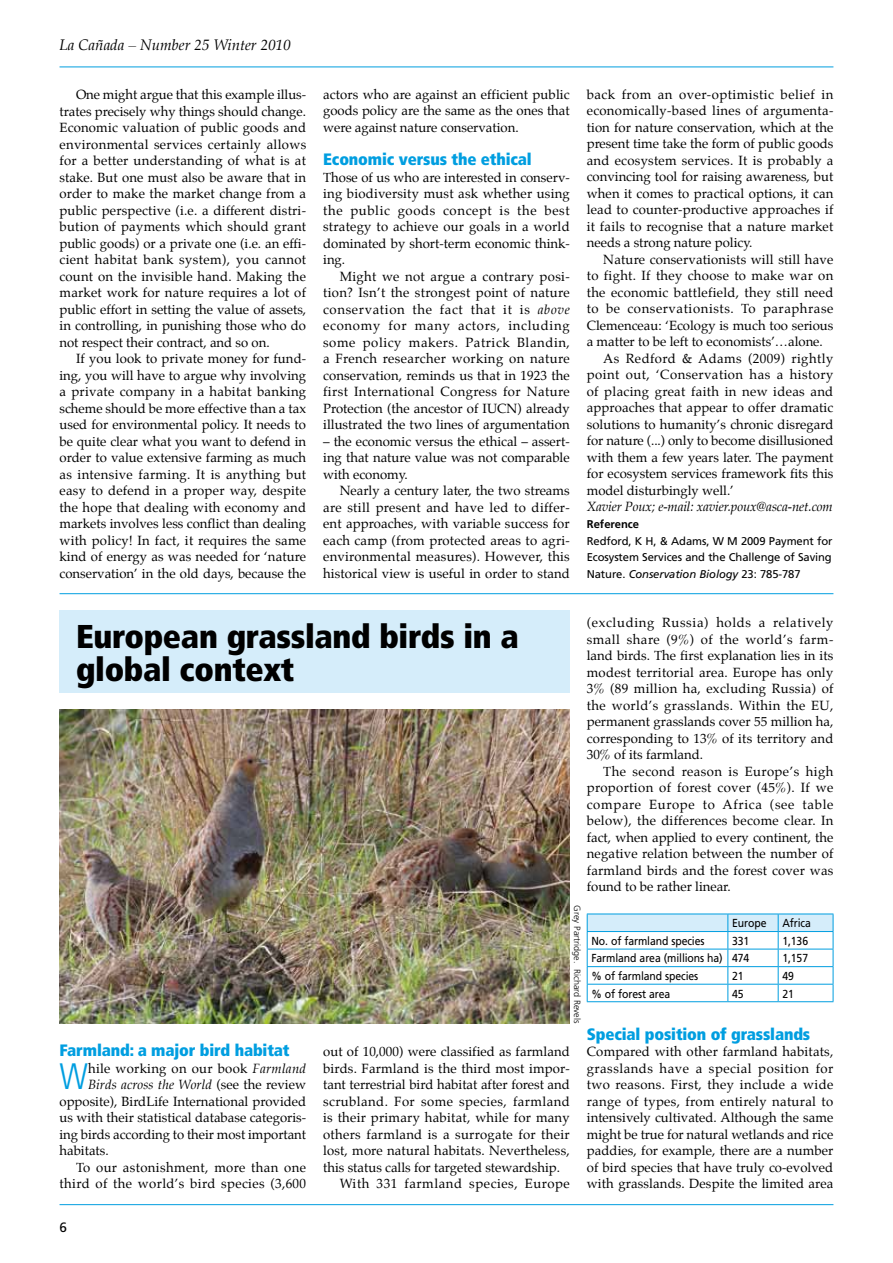
<style>
.page{position:relative;width:893px;height:1263px;background:#fff}
.page>*{position:absolute;margin:0;border:0;box-sizing:border-box;transform-origin:0 0}
.t1{font:300 condensed 36.75px "Frutiger";color:#009ee0}
.t2{font:900 condensed 33px/33px "Frutiger";letter-spacing:-.01em;color:#000}
.t3{font:900 condensed 16.5px "Frutiger";letter-spacing:-.01em;color:#009ee0}
.t4{font:italic 15px "Palatino";color:#000}
.t5{font:13.5px "Frutiger";color:#000}
.t6{font:13.2px/16.5px "Palatino";letter-spacing:.005em;color:#000;text-align:justify}
.t7{font:13.2px "Palatino";letter-spacing:.025em;color:#000}
.t8{font:italic 13.2px "Palatino";letter-spacing:-.01em;color:#000}
.t9{font:13.2px "Palatino";letter-spacing:.035em;color:#000}
.t10{font:13.2px "Palatino";letter-spacing:.045em;color:#000}
.t11{font:13.2px "Palatino";letter-spacing:.04em;color:#000}
.t12{font:13.2px "Palatino";letter-spacing:.03em;color:#000}
.t13{font:11.7px "Frutiger";letter-spacing:-.01em;color:#000;scale:.9 1}
.t14{font:11.25px/16.5px "Frutiger";letter-spacing:-.01em;color:#000;text-align:justify}
.t15{font:700 11.25px "Frutiger";color:#000}
.t16{font:300 9px "Frutiger";color:#000}
.s1{font-style:italic}
.s2{font-style:normal}
</style>
<div class="page">
<hr style="left:60px;top:1204px;width:773px;height:1px;background:#009ee0">
<hr style="left:60px;top:67px;width:773px;height:1px;background:#009ee0">
<div style="left:60px;top:610px;width:510px;height:83px;background:#d5edfa"></div>
<svg style="left:587px;top:914px;width:247px;height:87px"></svg>
<hr style="left:587px;top:1001px;width:141px;height:1px;background:#009ee0">
<hr style="left:728px;top:1001px;width:50px;height:1px;background:#009ee0">
<hr style="left:778px;top:1001px;width:55px;height:1px;background:#009ee0">
<img style="left:60px;top:710px;width:510px;height:313px">
<hr style="left:60px;top:593px;width:773px;height:1px;background:#009ee0">
<p class="t4" style="left:60px;top:32px;width:233px">La Cañada – Number 25 Winter 2010</p>
<p class="t6" style="left:60px;top:86px;width:248px;text-indent:17px">One might argue that this example illus&shy;trates precisely why things should change.<br>Economic valuation of public goods and environmental services certainly allows for a better understanding of what is at stake. But one must also be aware that in order to make the market change from a public perspective (i.e. a different distri&shy;bution of payments which should grant public goods) or a private one (i.e. an effi&shy;cient habitat bank system), you cannot count on the invisible hand. Making the market work for nature requires a lot of public effort in setting the value of assets, in controlling, in punishing those who do not respect their contract, and so on.</p>
<p class="t6" style="left:60px;top:350px;width:248px;text-indent:17px">If you look to private money for fund&shy;ing, you will have to argue why involving a private company in a habitat banking scheme should be more effective than a tax used for environmental policy. It needs to be quite clear what you want to defend in order to value extensive farming as much as intensive farming. It is anything but easy to defend in a proper way, despite the hope that dealing with economy and markets involves less conflict than dealing with policy! In fact, it requires the same kind of energy as was needed for ‘nature conservation’ in the old days, because the</p>
<p class="t6" style="left:323px;top:86px;width:248px">actors who are against an efficient public goods policy are the same as the ones that were against nature conservation.</p>
<p class="t3" style="left:323px;top:149px;width:210px">Economic versus the ethical</p>
<p class="t6" style="left:323px;top:169px;width:248px">Those of us who are interested in conserv&shy;ing biodiversity must ask whether using the public goods concept is the best strategy to achieve our goals in a world dominated by short-term economic think&shy;ing.</p>
<p class="t6" style="left:323px;top:268px;width:248px;text-indent:17px">Might we not argue a contrary posi&shy;tion? Isn’t the strongest point of nature conservation the fact that it is <span class="s1">above </span>economy for many actors, including some policy makers. Patrick Blandin, a French researcher working on nature conservation, reminds us that in 1923 the first International Congress for Nature Protection (the ancestor of IUCN) already illustrated the two lines of argumentation</p>
<p class="t6" style="left:323px;top:433px;width:248px">– the economic versus the ethical – assert&shy;ing that nature value was not comparable with economy.</p>
<p class="t6" style="left:323px;top:482px;width:248px;text-indent:16px">Nearly a century later, the two streams are still present and have led to differ&shy;ent approaches, with variable success for each camp (from protected areas to agri&shy;environmental measures). However, this historical view is useful in order to stand</p>
<p class="t6" style="left:587px;top:86px;width:248px">back from an over-optimistic belief in economically-based lines of argumenta&shy;tion for nature conservation, which at the present time take the form of public goods and ecosystem services. It is probably a convincing tool for raising awareness, but when it comes to practical options, it can lead to counter-productive approaches if it fails to recognise that a nature market needs a strong nature policy.</p>
<p class="t6" style="left:603px;top:251px;width:232px">Nature conservationists will still have</p>
<p class="t7" style="left:587px;top:265px;width:248px">to fight. If they choose to make war on</p>
<p class="t7" style="left:587px;top:281px;width:248px">the economic battlefield, they still need</p>
<p class="t10" style="left:587px;top:298px;width:248px">to be conservationists. To paraphrase</p>
<p class="t6" style="left:587px;top:317px;width:248px">Clemenceau: ‘Ecology is much too serious</p>
<p class="t6" style="left:587px;top:334px;width:238px">a matter to be left to economists’…alone.</p>
<p class="t12" style="left:603px;top:347px;width:232px">As Redford &amp; Adams (2009) rightly</p>
<p class="t9" style="left:587px;top:364px;width:248px">point out, ‘Conservation has a history</p>
<p class="t7" style="left:587px;top:380px;width:248px">of placing great faith in new ideas and</p>
<p class="t6" style="left:587px;top:400px;width:248px">approaches that appear to offer dramatic</p>
<p class="t6" style="left:587px;top:416px;width:248px">solutions to humanity’s chronic disregard</p>
<p class="t6" style="left:587px;top:433px;width:248px">for nature (...) only to become disillusioned</p>
<p class="t6" style="left:587px;top:449px;width:248px">with them a few years later. The payment</p>
<p class="t6" style="left:587px;top:466px;width:248px">for ecosystem services framework fits this</p>
<p class="t6" style="left:587px;top:482px;width:149px">model disturbingly well.’</p>
<p class="t8" style="left:587px;top:496px;width:247px">Xavier Poux; e-mail: xavier.poux@asca-net.com</p>
<p class="t15" style="left:587px;top:517px;width:54px">Reference</p>
<p class="t14" style="left:587px;top:532px;width:247px">Redford, K H, &amp; Adams, W M 2009 Payment for Ecosystem Services and the Challenge of Saving Nature. <span class="s1">Conservation Biology</span> 23: 785-787</p>
<p class="t6" style="left:587px;top:614px;width:248px">(excluding Russia) holds a relatively small share (9%) of the world’s farm&shy;land birds. The first explanation lies in its modest territorial area. Europe has only 3% (89 million ha, excluding Russia) of the world’s grasslands. Within the EU, permanent grasslands cover 55 million ha, corresponding to 13% of its territory and 30% of its farmland.</p>
<p class="t6" style="left:587px;top:763px;width:248px;text-indent:16px">The second reason is Europe’s high proportion of forest cover (45%). If we compare Europe to Africa (see table below), the differences become clear. In fact, when applied to every continent, the negative relation between the number of farmland birds and the forest cover was found to be rather linear.</p>
<p class="t13" style="left:732px;top:916px;width:40px">Europe</p>
<p class="t13" style="left:782px;top:916px;width:33px">Africa</p>
<p class="t13" style="left:591px;top:934px;width:127px">No. of farmland species</p>
<p class="t13" style="left:732px;top:934px;width:21px">331</p>
<p class="t13" style="left:782px;top:934px;width:30px">1,136</p>
<p class="t13" style="left:591px;top:951px;width:177px">Farmland area (millions ha) 474</p>
<p class="t13" style="left:782px;top:951px;width:30px">1,157</p>
<p class="t13" style="left:591px;top:969px;width:120px">% of farmland species</p>
<p class="t13" style="left:732px;top:969px;width:14px">21</p>
<p class="t13" style="left:782px;top:969px;width:14px">49</p>
<p class="t13" style="left:591px;top:986px;width:89px">% of forest area</p>
<p class="t13" style="left:732px;top:986px;width:14px">45</p>
<p class="t13" style="left:782px;top:986px;width:14px">21</p>
<p class="t3" style="left:587px;top:1024px;width:225px">Special position of grasslands</p>
<p class="t6" style="left:587px;top:1043px;width:248px">Compared with other farmland habitats, grasslands have a special position for two reasons. First, they include a wide range of types, from entirely natural to intensively cultivated. Although the same might be true for natural wetlands and rice paddies, for example, there are a number of bird species that have truly co-evolved with grasslands. Despite the limited area</p>
<h2 class="t2" style="left:76px;top:620px;width:444px">European grassland birds in a global context</h2>
<p class="t16" style="left:582px;top:905px;width:119px;rotate:90deg">Grey Partridge. Richard Revels</p>
<p class="t3" style="left:60px;top:1040px;width:232px">Farmland: a major bird habitat</p>
<h1 class="t1" style="left:60px;top:1055px;width:30px">W</h1>
<p class="t6" style="left:88px;top:1060px;width:220px">hile working on our book <span class="s1">Farmland</span></p>
<p class="t6" style="left:323px;top:1043px;width:248px">out of 10,000) were classified as farmland</p>
<p class="t6" style="left:323px;top:1060px;width:248px">birds. Farmland is the third most impor-</p>
<p class="t6" style="left:323px;top:1076px;width:248px">tant terrestrial bird habitat after forest and</p>
<p class="t9" style="left:323px;top:1090px;width:248px">scrubland. For some species, farmland</p>
<p class="t6" style="left:323px;top:1109px;width:248px">is their primary habitat, while for many</p>
<p class="t7" style="left:323px;top:1123px;width:248px">others farmland is a surrogate for their</p>
<p class="t6" style="left:323px;top:1142px;width:248px">lost, more natural habitats. Nevertheless,</p>
<p class="t6" style="left:323px;top:1159px;width:238px">this status calls for targeted stewardship.</p>
<p class="t11" style="left:340px;top:1172px;width:232px">With 331 farmland species, Europe</p>
<p class="t8" style="left:88px;top:1074px;width:219px">Birds across the World <span class="s2">(see the review</span></p>
<p class="t6" style="left:60px;top:1093px;width:248px">opposite), BirdLife International provided</p>
<p class="t6" style="left:60px;top:1109px;width:248px">us with their statistical database categoris-</p>
<p class="t6" style="left:60px;top:1126px;width:248px">ing birds according to their most important</p>
<p class="t6" style="left:60px;top:1142px;width:51px">habitats.</p>
<p class="t7" style="left:76px;top:1156px;width:232px">To our astonishment, more than one</p>
<p class="t7" style="left:60px;top:1173px;width:248px">third of the world’s bird species (3,600</p>
<p class="t5" style="left:60px;top:1219px;width:9px">6</p>
</div>
